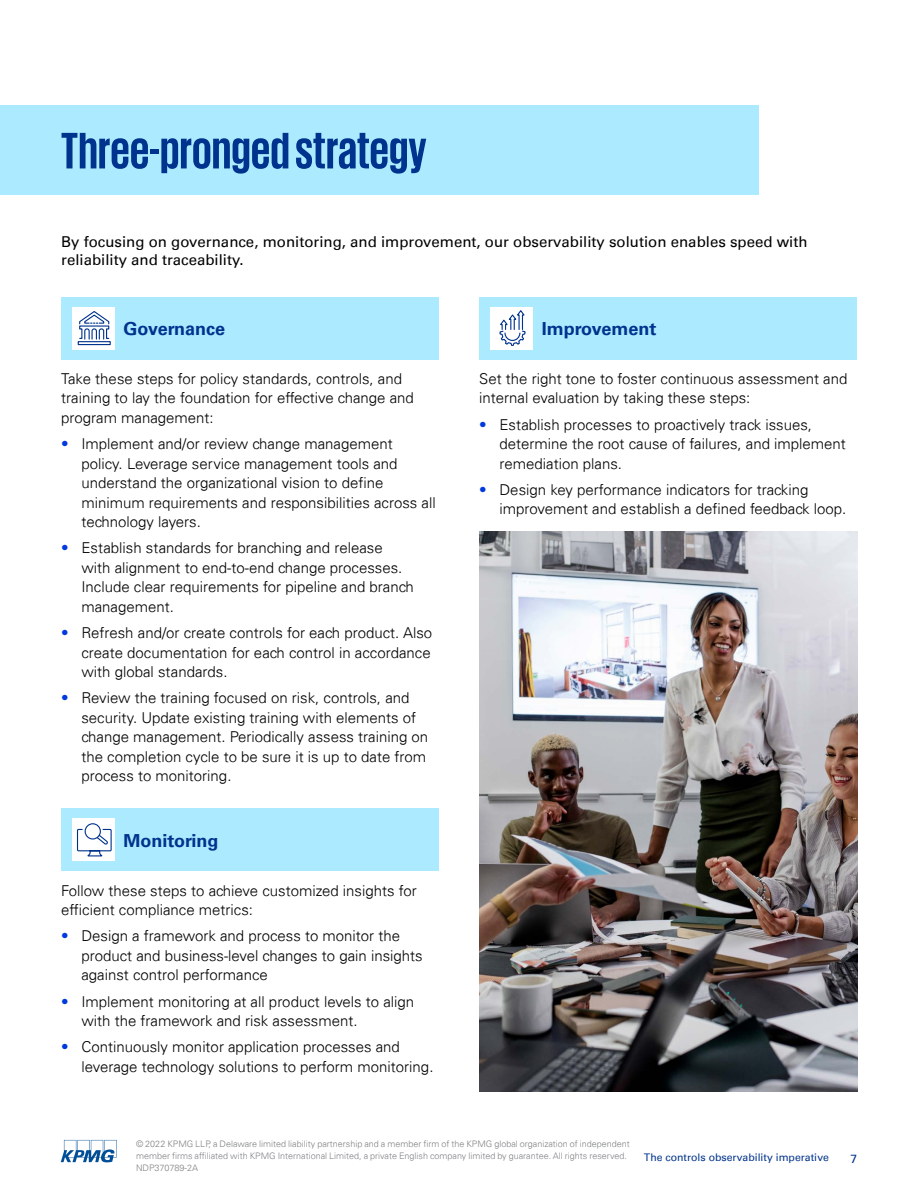
<style>
.page{position:relative;width:918px;height:1188px;background:#fff}
.page>*{position:absolute;margin:0;border:0;box-sizing:border-box;transform-origin:0 0}
.t1{font:700 52.5px "KPMG";color:#00338d}
.t2{font:700 18px "Univers 65";color:#00338d}
.t3{font:300 15px/19.5px "Univers 45";color:#000}
.t4{font:15px/18px "Univers 55 Roman";color:#000}
.t5{font:12px "Univers 55 Roman";color:#00338d}
.t6{font:10.5px "Univers 55 Roman";color:#00338d}
.t7{font:300 9px/12px "Univers 45";color:#808285}
.s1{color:#0139de}
</style>
<div class="page">
<img style="left:479px;top:532px;width:378px;height:559px">
<div style="left:0;top:105px;width:758px;height:90px;background:#aceaff"></div>
<div style="left:61px;top:297px;width:378px;height:62px;background:#aceaff"></div>
<div style="left:72px;top:307px;width:43px;height:42px;background:#fff"></div>
<div style="left:479px;top:297px;width:378px;height:62px;background:#aceaff"></div>
<div style="left:490px;top:307px;width:43px;height:42px;background:#fff"></div>
<div style="left:61px;top:809px;width:378px;height:62px;background:#aceaff"></div>
<div style="left:72px;top:819px;width:43px;height:42px;background:#fff"></div>
<svg style="left:77px;top:311px;width:34px;height:35px"></svg>
<svg style="left:76px;top:823px;width:36px;height:34px"></svg>
<svg style="left:499px;top:310px;width:27px;height:36px"></svg>
<svg style="left:61px;top:1140px;width:56px;height:22px"></svg>
<h1 class="t1" style="left:61px;top:124px;width:367px">Three-pronged strategy</h1>
<p class="t4" style="left:61px;top:233px;width:748px">By focusing on governance, monitoring, and improvement, our observability solution enables speed with reliability and traceability.</p>
<p class="t2" style="left:124px;top:318px;width:103px">Governance</p>
<p class="t2" style="left:542px;top:318px;width:116px">Improvement</p>
<p class="t3" style="left:61px;top:369px;width:354px">Take these steps for policy standards, controls, and training to lay the foundation for effective change and program management:</p>
<p class="t3" style="left:81px;top:434px;width:356px;text-indent:-20px"><span class="s1">•</span> Implement and/or review change management policy. Leverage service management tools and understand the organizational vision to define minimum requirements and responsibilities across all technology layers.</p>
<p class="t3" style="left:81px;top:538px;width:334px;text-indent:-20px"><span class="s1">•</span> Establish standards for branching and release with alignment to end-to-end change processes.<br>Include clear requirements for pipeline and branch management.</p>
<p class="t3" style="left:81px;top:623px;width:352px;text-align:justify;text-indent:-20px"><span class="s1">•</span> Refresh and/or create controls for each product. Also create documentation for each control in accordance with global standards.</p>
<p class="t3" style="left:81px;top:688px;width:348px;text-indent:-20px"><span class="s1">•</span> Review the training focused on risk, controls, and security. Update existing training with elements of change management. Periodically assess training on the completion cycle to be sure it is up to date from process to monitoring.</p>
<p class="t2" style="left:124px;top:830px;width:96px">Monitoring</p>
<p class="t3" style="left:61px;top:881px;width:357px">Follow these steps to achieve customized insights for efficient compliance metrics:</p>
<p class="t3" style="left:81px;top:926px;width:343px;text-indent:-20px"><span class="s1">•</span> Design a framework and process to monitor the product and business-level changes to gain insights against control performance</p>
<p class="t3" style="left:81px;top:992px;width:334px;text-indent:-20px"><span class="s1">•</span> Implement monitoring at all product levels to align with the framework and risk assessment.</p>
<p class="t3" style="left:81px;top:1037px;width:354px;text-indent:-20px"><span class="s1">•</span> Continuously monitor application processes and leverage technology solutions to perform monitoring.</p>
<p class="t3" style="left:479px;top:369px;width:370px">Set the right tone to foster continuous assessment and internal evaluation by taking these steps:</p>
<p class="t3" style="left:500px;top:415px;width:348px;text-indent:-20px"><span class="s1">•</span> Establish processes to proactively track issues, determine the root cause of failures, and implement remediation plans.</p>
<p class="t3" style="left:500px;top:480px;width:348px;text-indent:-20px"><span class="s1">•</span> Design key performance indicators for tracking improvement and establish a defined feedback loop.</p>
<p class="t7" style="left:136px;top:1138px;width:495px">© 2022 KPMG LLP, a Delaware limited liability partnership and a member firm of the KPMG global organization of independent member firms affiliated with KPMG International Limited, a private English company limited by guarantee. All rights reserved.<br>NDP370789-2A</p>
<p class="t6" style="left:644px;top:1151px;width:187px">The controls observability imperative</p>
<p class="t5" style="left:851px;top:1151px;width:8px">7</p>
</div>
